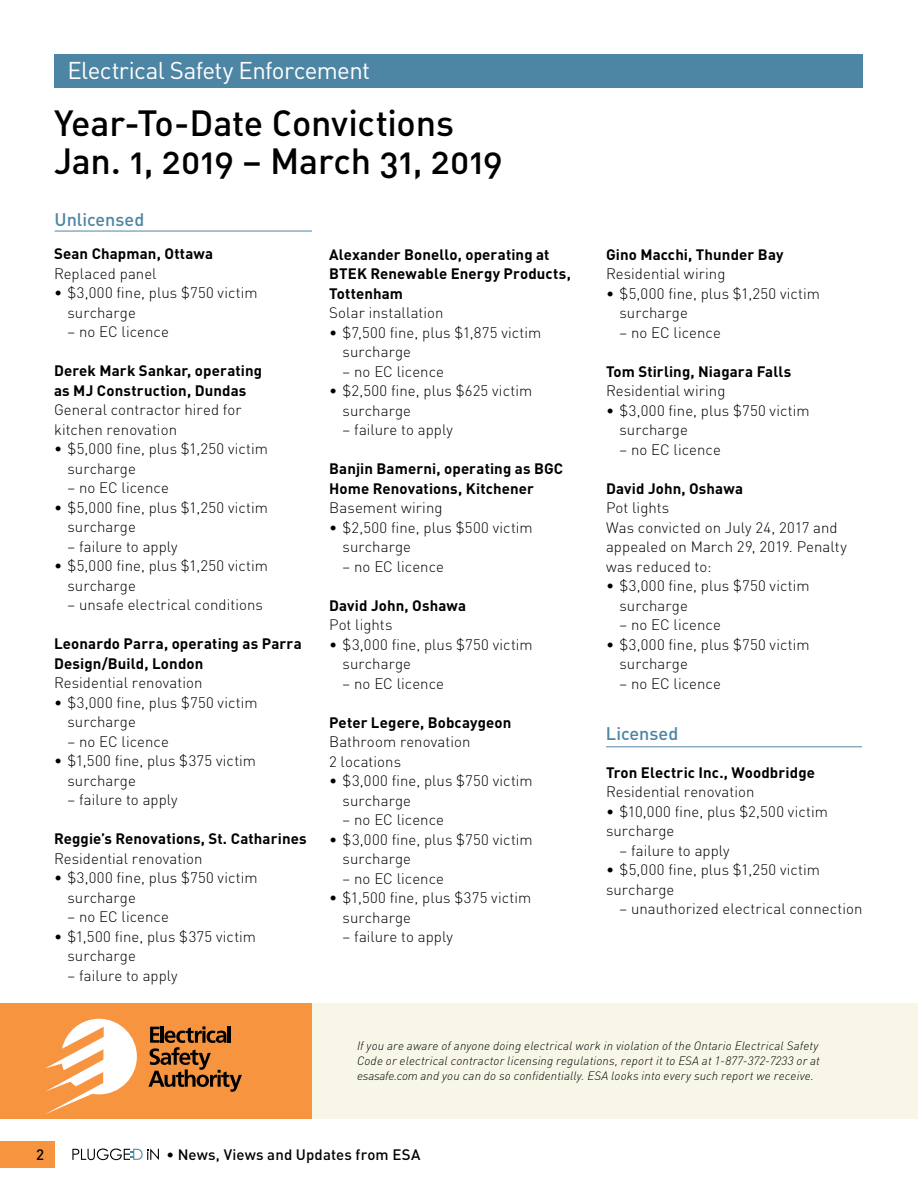
<style>
.page{position:relative;width:918px;height:1188px;background:#fff}
.page>*{position:absolute;margin:0;border:0;box-sizing:border-box;transform-origin:0 0}
.t1{font:36px/37.5px "DIN Medium Alternate";letter-spacing:-.01em;color:#000}
.t2{font:24px "DIN";letter-spacing:-.025em;color:#fff}
.t3{font:500 18px "DIN";color:#4d85a4}
.t4{font:300 15px/19.5px "DIN";letter-spacing:.005em;color:#000}
.t5{font:700 15px/19.5px "DIN";letter-spacing:.01em;color:#000}
.t6{font:500 15px "DIN";letter-spacing:.01em;color:#000}
.t7{font:italic 300 12px/15px "DIN";letter-spacing:.015em;color:#000}
</style>
<div class="page">
<div style="left:54px;top:54px;width:809px;height:34px;background:#4d85a4"></div>
<div style="left:0;top:1004px;width:312px;height:115px;background:#f79440"></div>
<svg style="left:45px;top:1019px;width:92px;height:95px"></svg>
<svg style="left:148px;top:1026px;width:94px;height:66px"></svg>
<div style="left:312px;top:1004px;width:606px;height:115px;background:#f8f7e7"></div>
<hr style="left:55px;top:231px;width:257px;height:1px;background:#4d85a4">
<hr style="left:606px;top:746px;width:256px;height:1px;background:#4d85a4">
<div style="left:0;top:1142px;width:55px;height:26px;background:#f79440"></div>
<svg style="left:72px;top:1148px;width:87px;height:12px"></svg>
<h2 class="t2" style="left:67px;top:55px;width:304px">Electrical Safety Enforcement</h2>
<h1 class="t1" style="left:54px;top:104px;width:450px">Year-To-Date Convictions<br>Jan. 1, 2019 – March 31, 2019</h1>
<p class="t3" style="left:55px;top:208px;width:91px">Unlicensed</p>
<p class="t5" style="left:54px;top:243px;width:161px">Sean Chapman, Ottawa</p>
<p class="t4" style="left:54px;top:263px;width:104px">Replaced panel</p>
<p class="t4" style="left:68px;top:283px;width:192px;text-indent:-14px">• $3,000 fine, plus $750 victim surcharge</p>
<p class="t4" style="left:68px;top:322px;width:103px">– no EC licence</p>
<p class="t5" style="left:54px;top:360px;width:210px">Derek Mark Sankar, operating as MJ Construction, Dundas</p>
<p class="t4" style="left:54px;top:400px;width:189px">General contractor hired for kitchen renovation</p>
<p class="t4" style="left:68px;top:439px;width:202px;text-indent:-14px">• $5,000 fine, plus $1,250 victim surcharge</p>
<p class="t4" style="left:68px;top:478px;width:103px">– no EC licence</p>
<p class="t4" style="left:68px;top:497px;width:202px;text-indent:-14px">• $5,000 fine, plus $1,250 victim surcharge</p>
<p class="t4" style="left:68px;top:536px;width:112px">– failure to apply</p>
<p class="t4" style="left:68px;top:556px;width:202px;text-indent:-14px">• $5,000 fine, plus $1,250 victim surcharge</p>
<p class="t4" style="left:68px;top:595px;width:197px">– unsafe electrical conditions</p>
<p class="t5" style="left:54px;top:633px;width:249px">Leonardo Parra, operating as Parra<br>Design/Build, London</p>
<p class="t4" style="left:54px;top:673px;width:150px">Residential renovation</p>
<p class="t4" style="left:68px;top:692px;width:192px;text-indent:-14px">• $3,000 fine, plus $750 victim surcharge</p>
<p class="t4" style="left:68px;top:731px;width:103px">– no EC licence</p>
<p class="t4" style="left:68px;top:751px;width:190px;text-indent:-14px">• $1,500 fine, plus $375 victim surcharge</p>
<p class="t4" style="left:68px;top:790px;width:112px">– failure to apply</p>
<p class="t5" style="left:54px;top:828px;width:254px">Reggie’s Renovations, St. Catharines</p>
<p class="t4" style="left:54px;top:848px;width:150px">Residential renovation</p>
<p class="t4" style="left:68px;top:868px;width:192px;text-indent:-14px">• $3,000 fine, plus $750 victim surcharge</p>
<p class="t4" style="left:68px;top:907px;width:103px">– no EC licence</p>
<p class="t4" style="left:68px;top:926px;width:190px;text-indent:-14px">• $1,500 fine, plus $375 victim surcharge</p>
<p class="t4" style="left:68px;top:965px;width:112px">– failure to apply</p>
<p class="t5" style="left:329px;top:244px;width:243px">Alexander Bonello, operating at<br>BTEK Renewable Energy Products,<br>Tottenham</p>
<p class="t4" style="left:329px;top:303px;width:116px">Solar installation</p>
<p class="t4" style="left:343px;top:322px;width:200px;text-indent:-14px">• $7,500 fine, plus $1,875 victim surcharge</p>
<p class="t4" style="left:343px;top:361px;width:103px">– no EC licence</p>
<p class="t4" style="left:343px;top:381px;width:191px;text-indent:-14px">• $2,500 fine, plus $625 victim surcharge</p>
<p class="t4" style="left:343px;top:420px;width:112px">– failure to apply</p>
<p class="t5" style="left:329px;top:458px;width:236px">Banjin Bamerni, operating as BGC<br>Home Renovations, Kitchener</p>
<p class="t4" style="left:329px;top:498px;width:115px">Basement wiring</p>
<p class="t4" style="left:343px;top:517px;width:192px;text-indent:-14px">• $2,500 fine, plus $500 victim surcharge</p>
<p class="t4" style="left:343px;top:556px;width:103px">– no EC licence</p>
<p class="t5" style="left:329px;top:595px;width:139px">David John, Oshawa</p>
<p class="t4" style="left:329px;top:615px;width:65px">Pot lights</p>
<p class="t4" style="left:343px;top:634px;width:192px;text-indent:-14px">• $3,000 fine, plus $750 victim surcharge</p>
<p class="t4" style="left:343px;top:673px;width:103px">– no EC licence</p>
<p class="t5" style="left:329px;top:712px;width:184px">Peter Legere, Bobcaygeon</p>
<p class="t4" style="left:329px;top:732px;width:143px">Bathroom renovation<br>2 locations</p>
<p class="t4" style="left:343px;top:771px;width:192px;text-indent:-14px">• $3,000 fine, plus $750 victim surcharge</p>
<p class="t4" style="left:343px;top:810px;width:103px">– no EC licence</p>
<p class="t4" style="left:343px;top:829px;width:192px;text-indent:-14px">• $3,000 fine, plus $750 victim surcharge</p>
<p class="t4" style="left:343px;top:868px;width:103px">– no EC licence</p>
<p class="t4" style="left:343px;top:888px;width:190px;text-indent:-14px">• $1,500 fine, plus $375 victim surcharge</p>
<p class="t4" style="left:343px;top:927px;width:112px">– failure to apply</p>
<p class="t5" style="left:606px;top:244px;width:179px">Gino Macchi, Thunder Bay</p>
<p class="t4" style="left:606px;top:264px;width:121px">Residential wiring</p>
<p class="t4" style="left:620px;top:283px;width:202px;text-indent:-14px">• $5,000 fine, plus $1,250 victim surcharge</p>
<p class="t4" style="left:620px;top:322px;width:103px">– no EC licence</p>
<p class="t5" style="left:606px;top:361px;width:187px">Tom Stirling, Niagara Falls</p>
<p class="t4" style="left:606px;top:381px;width:121px">Residential wiring</p>
<p class="t4" style="left:620px;top:400px;width:192px;text-indent:-14px">• $3,000 fine, plus $750 victim surcharge</p>
<p class="t4" style="left:620px;top:439px;width:103px">– no EC licence</p>
<p class="t5" style="left:606px;top:478px;width:139px">David John, Oshawa</p>
<p class="t4" style="left:606px;top:498px;width:242px">Pot lights<br>Was convicted on July 24, 2017 and appealed on March 29, 2019. Penalty was reduced to:</p>
<p class="t4" style="left:620px;top:576px;width:192px;text-indent:-14px">• $3,000 fine, plus $750 victim surcharge</p>
<p class="t4" style="left:620px;top:615px;width:103px">– no EC licence</p>
<p class="t4" style="left:620px;top:634px;width:192px;text-indent:-14px">• $3,000 fine, plus $750 victim surcharge</p>
<p class="t4" style="left:620px;top:673px;width:103px">– no EC licence</p>
<p class="t3" style="left:606px;top:722px;width:74px">Licensed</p>
<p class="t5" style="left:606px;top:762px;width:211px">Tron Electric Inc., Woodbridge</p>
<p class="t4" style="left:606px;top:782px;width:150px">Residential renovation</p>
<p class="t4" style="left:606px;top:801px;width:223px">• $10,000 fine, plus $2,500 victim surcharge</p>
<p class="t4" style="left:620px;top:840px;width:112px">– failure to apply</p>
<p class="t4" style="left:606px;top:860px;width:216px">• $5,000 fine, plus $1,250 victim surcharge</p>
<p class="t4" style="left:620px;top:899px;width:245px">– unauthorized electrical connection</p>
<p class="t7" style="left:357px;top:1038px;width:465px">If you are aware of anyone doing electrical work in violation of the Ontario Electrical Safety<br>Code or electrical contractor licensing regulations, report it to ESA at 1-877-372-7233 or at esasafe.com and you can do so confidentially. ESA looks into every such report we receive.</p>
<p class="t6" style="left:36px;top:1145px;width:9px">2</p>
<p class="t6" style="left:166px;top:1145px;width:255px">• News, Views and Updates from ESA</p>
</div>
